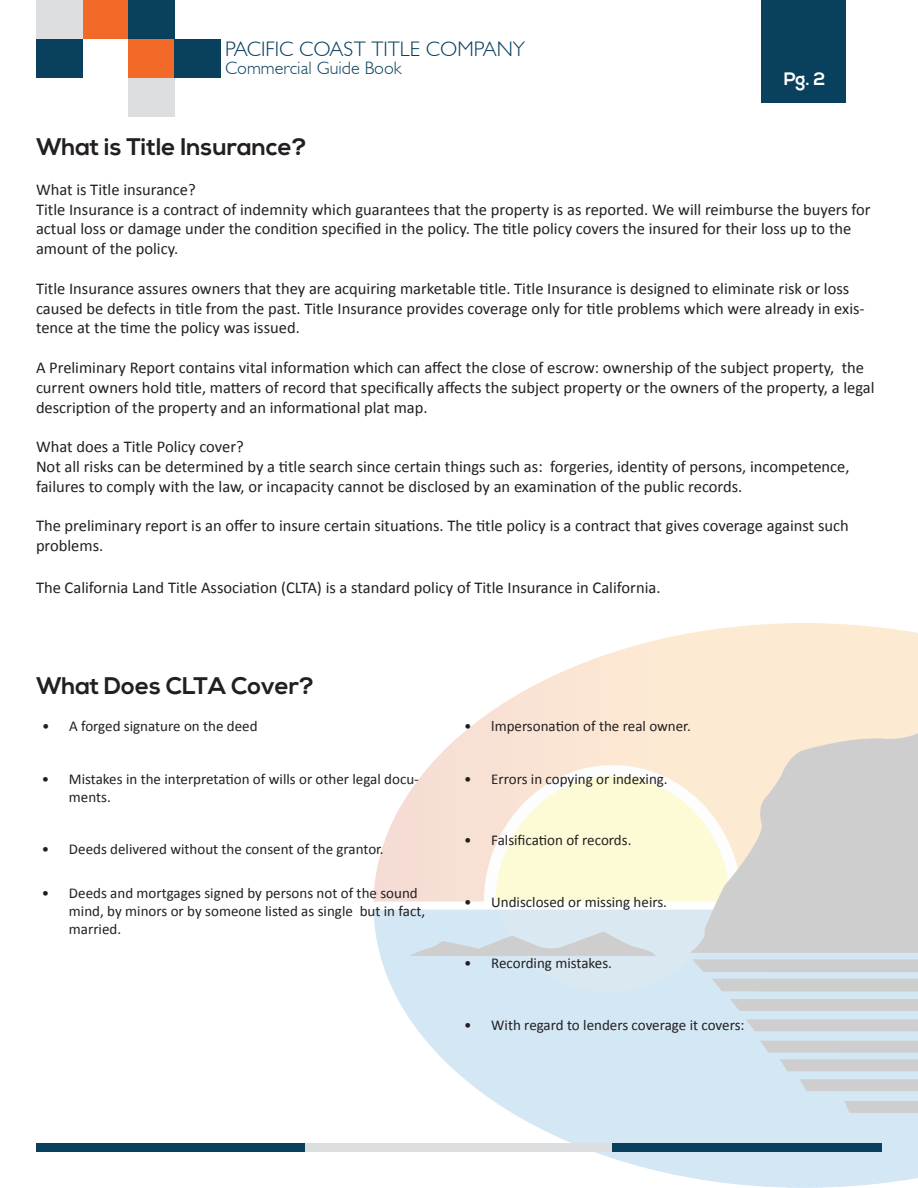
<style>
.page{position:relative;width:918px;height:1188px;background:#fff}
.page>*{position:absolute;margin:0;border:0;box-sizing:border-box;transform-origin:0 0}
.t1{font:700 24px "Nexa";color:#231f20}
.t2{font:21px "Garrison Light Sans";color:#09405d}
.t3{font:18px "Garrison Light Sans";color:#09405d}
.t4{font:700 18px "Nexa";color:#fff}
.t5{font:16.5px/19.8px "Calibri";color:#231f20}
.t6{font:15px/18px "Calibri";color:#231f20}
</style>
<div class="page">
<div style="left:36px;top:39px;width:46px;height:39px;background:#09405d"></div>
<div style="left:128px;top:39px;width:46px;height:39px;background:#f36928"></div>
<div style="left:82px;top:0;width:46px;height:39px;background:#f36928"></div>
<div style="left:36px;top:0;width:46px;height:39px;background:#dddee0"></div>
<div style="left:174px;top:39px;width:47px;height:39px;background:#09405d"></div>
<div style="left:128px;top:78px;width:46px;height:39px;background:#dddee0"></div>
<div style="left:128px;top:0;width:46px;height:39px;background:#09405d"></div>
<div style="left:761px;top:0;width:85px;height:103px;background:#09405d"></div>
<div style="left:36px;top:1143px;width:269px;height:9px;background:#09405d"></div>
<div style="left:305px;top:1143px;width:308px;height:9px;background:#dddee0"></div>
<div style="left:613px;top:1143px;width:269px;height:9px;background:#09405d"></div>
<p class="t2" style="left:225px;top:37px;width:301px">PACIFIC COAST TITLE COMPANY</p>
<p class="t3" style="left:225px;top:59px;width:178px">Commercial Guide Book</p>
<p class="t4" style="left:784px;top:68px;width:43px">Pg. 2</p>
<h1 class="t1" style="left:36px;top:133px;width:272px">What is Title Insurance?</h1>
<p class="t5" style="left:36px;top:180px;width:836px">What is Title insurance?<br>Title Insurance is a contract of indemnity which guarantees that the property is as reported. We will reimburse the buyers for actual loss or damage under the condition specified in the policy. The title policy covers the insured for their loss up to the amount of the policy.</p>
<p class="t5" style="left:36px;top:279px;width:830px">Title Insurance assures owners that they are acquiring marketable title. Title Insurance is designed to eliminate risk or loss caused be defects in title from the past. Title Insurance provides coverage only for title problems which were already in exis&shy;tence at the time the policy was issued.</p>
<p class="t5" style="left:36px;top:358px;width:840px">A Preliminary Report contains vital information which can affect the close of escrow: ownership of the subject property, the current owners hold title, matters of record that specifically affects the subject property or the owners of the property, a legal description of the property and an informational plat map.</p>
<p class="t5" style="left:36px;top:437px;width:815px">What does a Title Policy cover?<br>Not all risks can be determined by a title search since certain things such as: forgeries, identity of persons, incompetence, failures to comply with the law, or incapacity cannot be disclosed by an examination of the public records.</p>
<p class="t5" style="left:36px;top:516px;width:814px">The preliminary report is an offer to insure certain situations. The title policy is a contract that gives coverage against such problems.</p>
<p class="t5" style="left:36px;top:577px;width:626px">The California Land Title Association (CLTA) is a standard policy of Title Insurance in California.</p>
<h1 class="t1" style="left:36px;top:672px;width:279px">What Does CLTA Cover?</h1>
<p class="t6" style="left:42px;top:717px;width:217px">• A forged signature on the deed</p>
<p class="t6" style="left:464px;top:717px;width:228px">• lmpersonation of the real owner.</p>
<p class="t6" style="left:69px;top:770px;width:351px;text-indent:-27px">• Mistakes in the interpretation of wills or other legal docu&shy;ments.</p>
<p class="t6" style="left:464px;top:770px;width:205px">• Errors in copying or indexing.</p>
<p class="t6" style="left:42px;top:840px;width:343px">• Deeds delivered without the consent of the grantor.</p>
<p class="t6" style="left:464px;top:831px;width:169px">• Falsification of records.</p>
<p class="t6" style="left:69px;top:884px;width:358px;text-indent:-27px">• Deeds and mortgages signed by persons not of the sound mind, by minors or by someone listed as single but in fact, married.</p>
<p class="t6" style="left:464px;top:893px;width:204px">• Undisclosed or missing heirs.</p>
<p class="t6" style="left:464px;top:954px;width:149px">• Recording mistakes.</p>
<p class="t6" style="left:464px;top:1016px;width:282px">• With regard to lenders coverage it covers:</p>
</div>
